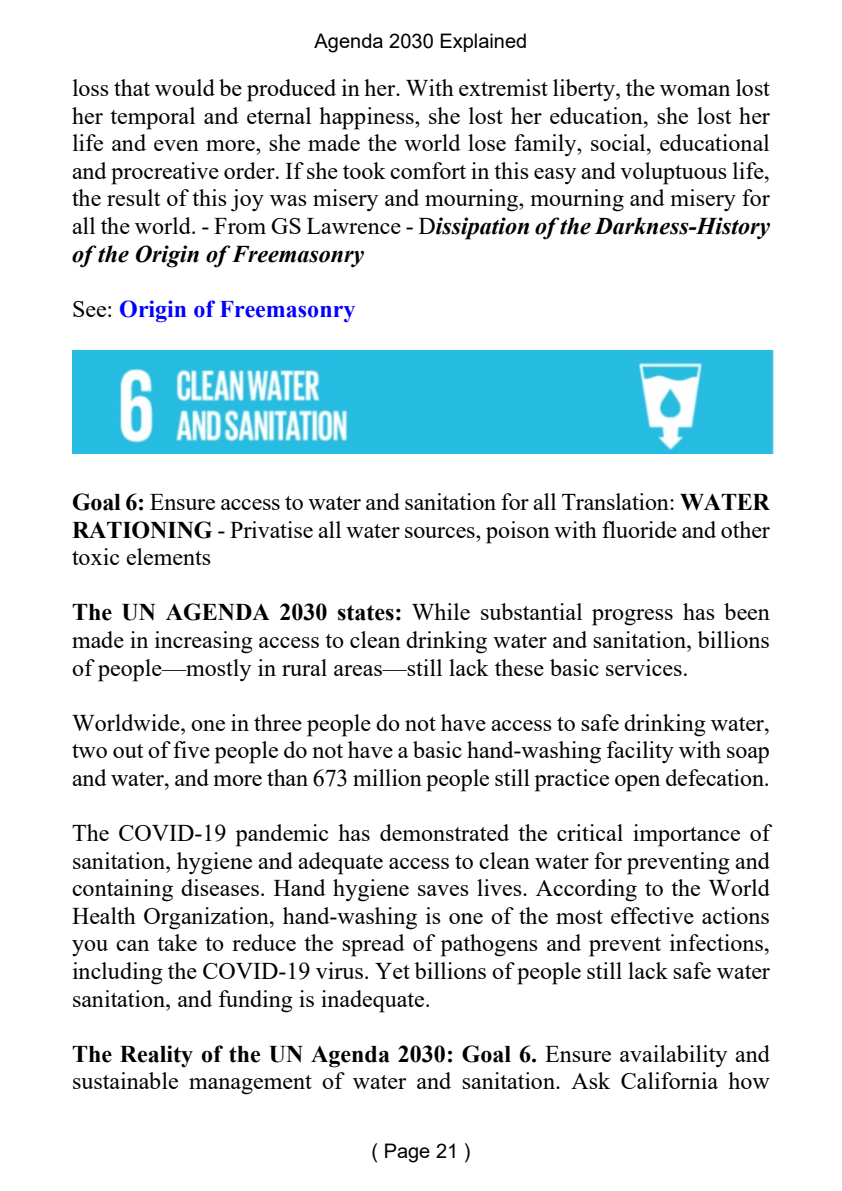
<style>
.page{position:relative;width:842px;height:1191px;background:#fff}
.page>*{position:absolute;margin:0;border:0;box-sizing:border-box;transform-origin:0 0}
.t1{font:24px/27.6px "Times New Roman";color:#000;text-align:justify}
.t2{font:700 24px "Times New Roman";color:#00f}
.t3{font:20px "Arial";color:#000}
.s1{font-weight:700;font-style:italic}
.s2{font-weight:400;color:#000}
.s3{font-weight:700}
</style>
<div class="page">
<img style="left:72px;top:350px;width:703px;height:104px">
<p class="t3" style="left:315px;top:34px;width:214px">Agenda 2030 Explained</p>
<p class="t1" style="left:72px;top:76px;width:699px">loss that would be produced in her. With extremist liberty, the woman lost her temporal and eternal happiness, she lost her education, she lost her life and even more, she made the world lose family, social, educational and procreative order. If she took comfort in this easy and voluptuous life, the result of this joy was misery and mourning, mourning and misery for all the world. - From GS Lawrence - D<span class="s1">issipation of the Darkness-History of the Origin of Freemasonry</span></p>
<p class="t2" style="left:72px;top:300px;width:285px"><span class="s2">See:</span> Origin of Freemasonry</p>
<p class="t1" style="left:72px;top:490px;width:699px"><span class="s3">Goal 6:</span> Ensure access to water and sanitation for all Translation: <span class="s3">WATER RATIONING</span> - Privatise all water sources, poison with fluoride and other toxic elements</p>
<p class="t1" style="left:72px;top:601px;width:699px"><span class="s3">The UN AGENDA 2030 states:</span> While substantial progress has been made in increasing access to clean drinking water and sanitation, billions of people—mostly in rural areas—still lack these basic services.</p>
<p class="t1" style="left:72px;top:711px;width:699px">Worldwide, one in three people do not have access to safe drinking water, two out of five people do not have a basic hand-washing facility with soap and water, and more than 673 million people still practice open defecation.</p>
<p class="t1" style="left:72px;top:821px;width:699px">The COVID-19 pandemic has demonstrated the critical importance of sanitation, hygiene and adequate access to clean water for preventing and containing diseases. Hand hygiene saves lives. According to the World Health Organization, hand-washing is one of the most effective actions you can take to reduce the spread of pathogens and prevent infections, including the COVID-19 virus. Yet billions of people still lack safe water sanitation, and funding is inadequate.</p>
<p class="t1" style="left:72px;top:1042px;width:699px"><span class="s3">The Reality of the UN Agenda 2030: Goal 6.</span> Ensure availability and sustainable management of water and sanitation. Ask California how</p>
<p class="t3" style="left:371px;top:1143px;width:101px">( Page 21 )</p>
</div>
